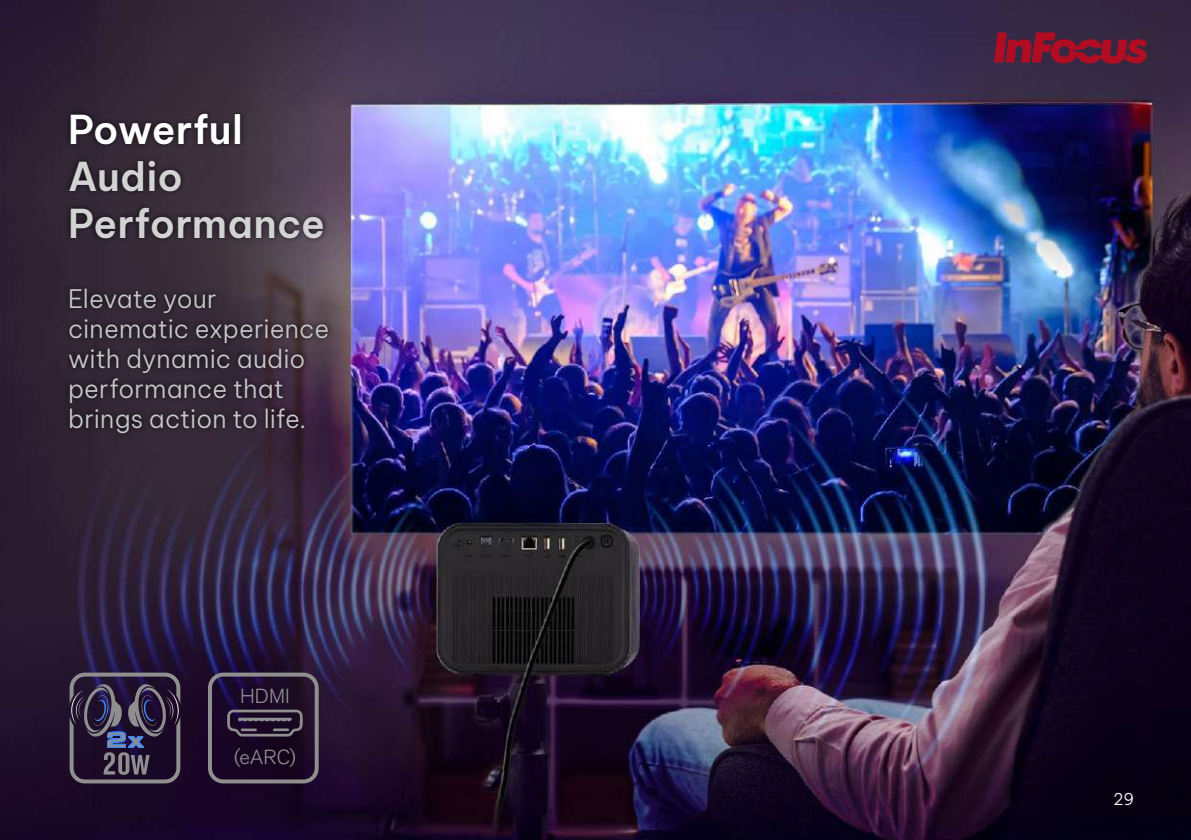
<style>
.page{position:relative;width:1191px;height:840px;background:#fff}
.page>*{position:absolute;margin:0;border:0;box-sizing:border-box;transform-origin:0 0}
.t1{font:600 39px/46.8px "Be Vietnam Pro";letter-spacing:.01em;color:#d3d3d3}
.t2{font:600 39px "Be Vietnam Pro";letter-spacing:.005em;color:#fff}
.t3{font:300 25px/30px "Be Vietnam Pro";letter-spacing:.005em;color:#c7c7c7}
.t4{font:300 20.2px "Akzidenz Grotesk Pro";letter-spacing:.01em;color:#909090}
.t5{font:300 16px "Be Vietnam Pro";color:#fff}
</style>
<div class="page">
<img style="left:0;top:0;width:1191px;height:839px">
<div style="left:64px;top:108px;width:270px;height:330px;background:#000005;opacity:.75"></div>
<svg style="left:994px;top:32px;width:154px;height:35px;background:#711a32"></svg>
<svg style="left:208px;top:672px;width:111px;height:111px;background:#30213a"></svg>
<svg style="left:69px;top:672px;width:111px;height:111px;background:#3c334c"></svg>
<h1 class="t2" style="left:68px;top:96px;width:176px">Powerful</h1>
<h1 class="t1" style="left:68px;top:149px;width:258px">Audio<br>Performance</h1>
<p class="t3" style="left:68px;top:281px;width:263px">Elevate your cinematic experience with dynamic audio performance that brings action to life.</p>
<p class="t4" style="left:240px;top:682px;width:51px">HDMI</p>
<p class="t4" style="left:234px;top:743px;width:63px">(eARC)</p>
<p class="t5" style="left:1113px;top:785px;width:22px">29</p>
</div>
